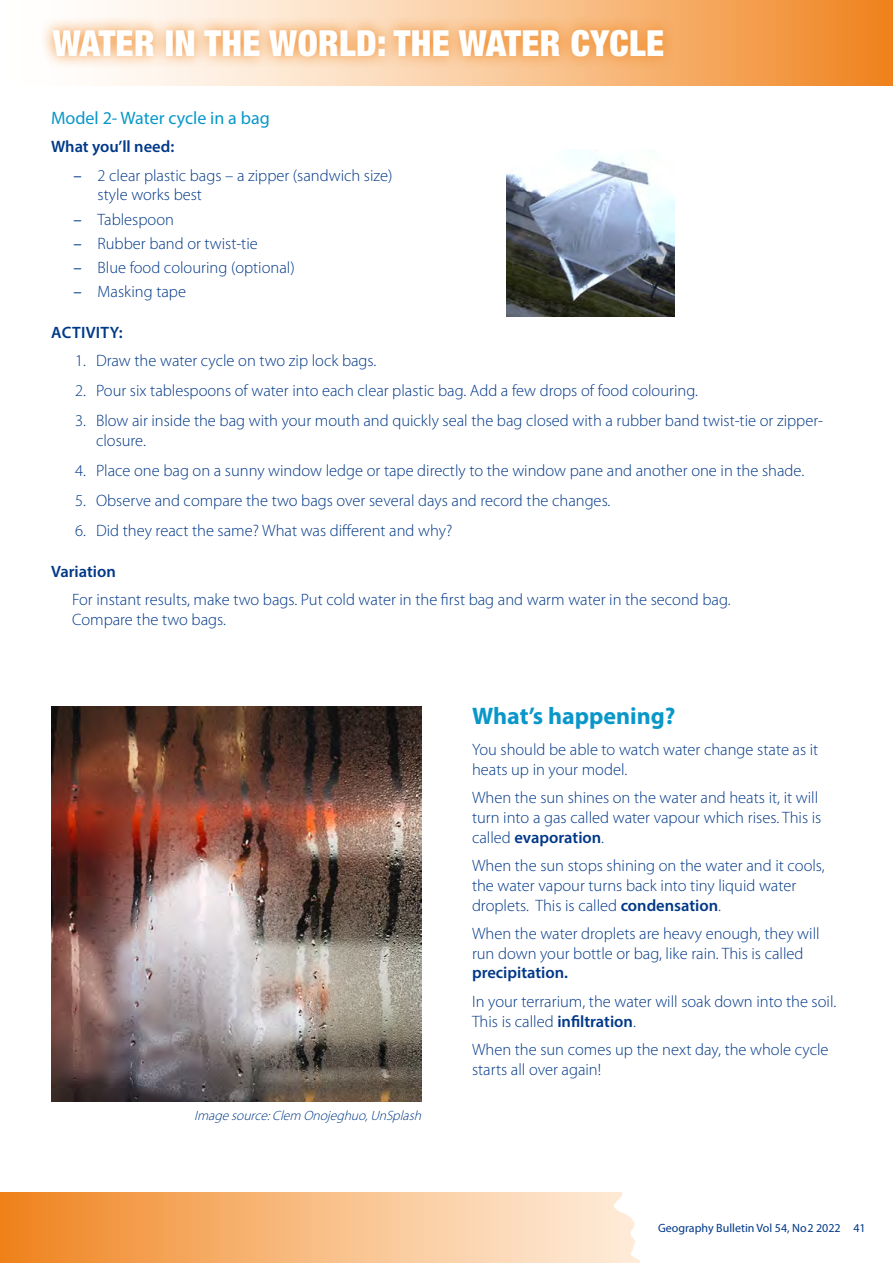
<style>
.page{position:relative;width:893px;height:1263px;background:#fff}
.page>*{position:absolute;margin:0;border:0;box-sizing:border-box;transform-origin:0 0}
.t1{font:900 condensed 36px "Helvetica Neue LT";letter-spacing:.01em;color:#fff}
.t2{font:700 24px "Myriad Pro";color:#0997c9}
.t3{font:18px "Myriad Pro";color:#0997c9}
.t4{font:300 16.5px/19.8px "Myriad Pro";color:#003888}
.t5{font:600 16.5px "Myriad Pro";color:#003888}
.t6{font:600 16.5px "Myriad Pro";letter-spacing:.02em;color:#003888}
.t7{font:italic 300 13.5px "Myriad Pro";color:#003888}
.t8{font:12px "Myriad Pro";color:#003888}
.s1{font-weight:400}
.s2{font-weight:600}
</style>
<div class="page">
<svg style="left:0;top:1192px;width:612px;height:71px;background:#f7b97e"></svg>
<svg style="left:612px;top:85px;width:281px;height:1178px"></svg>
<svg style="left:109px;top:0;width:784px;height:85px;background:#f7b77b"></svg>
<div style="left:40px;top:16px;width:637px;height:54px;background:#ef8118;opacity:.92"></div>
<img style="left:507px;top:149px;width:168px;height:168px">
<img style="left:51px;top:706px;width:370px;height:395px">
<h1 class="t1" style="left:53px;top:21px;width:613px">WATER IN THE WORLD: THE WATER CYCLE</h1>
<p class="t3" style="left:51px;top:107px;width:220px">Model 2- Water cycle in a bag</p>
<p class="t5" style="left:51px;top:136px;width:125px">What you’ll need:</p>
<p class="t4" style="left:98px;top:166px;width:296px;text-indent:-24px"><span class="s1">–</span> 2 clear plastic bags – a zipper (sandwich size) style works best</p>
<p class="t4" style="left:74px;top:209px;width:102px"><span class="s1">–</span> Tablespoon</p>
<p class="t4" style="left:74px;top:233px;width:186px"><span class="s1">–</span> Rubber band or twist-tie</p>
<p class="t4" style="left:74px;top:258px;width:223px"><span class="s1">–</span> Blue food colouring (optional)</p>
<p class="t4" style="left:74px;top:282px;width:114px"><span class="s1">–</span> Masking tape</p>
<p class="t6" style="left:51px;top:322px;width:73px">ACTIVITY:</p>
<p class="t4" style="left:75px;top:351px;width:303px">1. Draw the water cycle on two zip lock bags.</p>
<p class="t4" style="left:75px;top:381px;width:624px">2. Pour six tablespoons of water into each clear plastic bag. Add a few drops of food colouring.</p>
<p class="t4" style="left:96px;top:411px;width:728px;text-indent:-21px">3. Blow air inside the bag with your mouth and quickly seal the bag closed with a rubber band twist-tie or zipper&shy;closure.</p>
<p class="t4" style="left:75px;top:461px;width:731px">4. Place one bag on a sunny window ledge or tape directly to the window pane and another one in the shade.</p>
<p class="t4" style="left:75px;top:491px;width:537px">5. Observe and compare the two bags over several days and record the changes.</p>
<p class="t4" style="left:75px;top:521px;width:379px">6. Did they react the same? What was different and why?</p>
<p class="t5" style="left:51px;top:561px;width:66px">Variation</p>
<p class="t4" style="left:72px;top:590px;width:660px">For instant results, make two bags. Put cold water in the first bag and warm water in the second bag.<br>Compare the two bags.</p>
<p class="t7" style="left:194px;top:1108px;width:232px">Imagesource:Clem Onojeghuo,UnSplash</p>
<h2 class="t2" style="left:472px;top:700px;width:205px">What’s happening?</h2>
<p class="t4" style="left:472px;top:740px;width:348px">You should be able to watch water change state as it heats up in your model.</p>
<p class="t4" style="left:472px;top:788px;width:351px">When the sun shines on the water and heats it, it will turn into a gas called water vapour which rises. This is called <span class="s2">evaporation</span>.</p>
<p class="t4" style="left:472px;top:856px;width:354px">When the sun stops shining on the water and it cools, the water vapour turns back into tiny liquid water droplets. This is called <span class="s2">condensation</span>.</p>
<p class="t4" style="left:472px;top:924px;width:349px">When the water droplets are heavy enough, they will run down your bottle or bag, like rain. This is called</p>
<p class="t5" style="left:472px;top:962px;width:98px">precipitation.</p>
<p class="t4" style="left:472px;top:992px;width:366px">In your terrarium, the water will soak down into the soil.<br>This is called <span class="s2">infiltration</span>.</p>
<p class="t4" style="left:472px;top:1040px;width:358px">When the sun comes up the next day, the whole cycle starts all over again!</p>
<p class="t8" style="left:658px;top:1220px;width:209px">Geography Bulletin Vol 54, No 2 2022 41</p>
</div>
